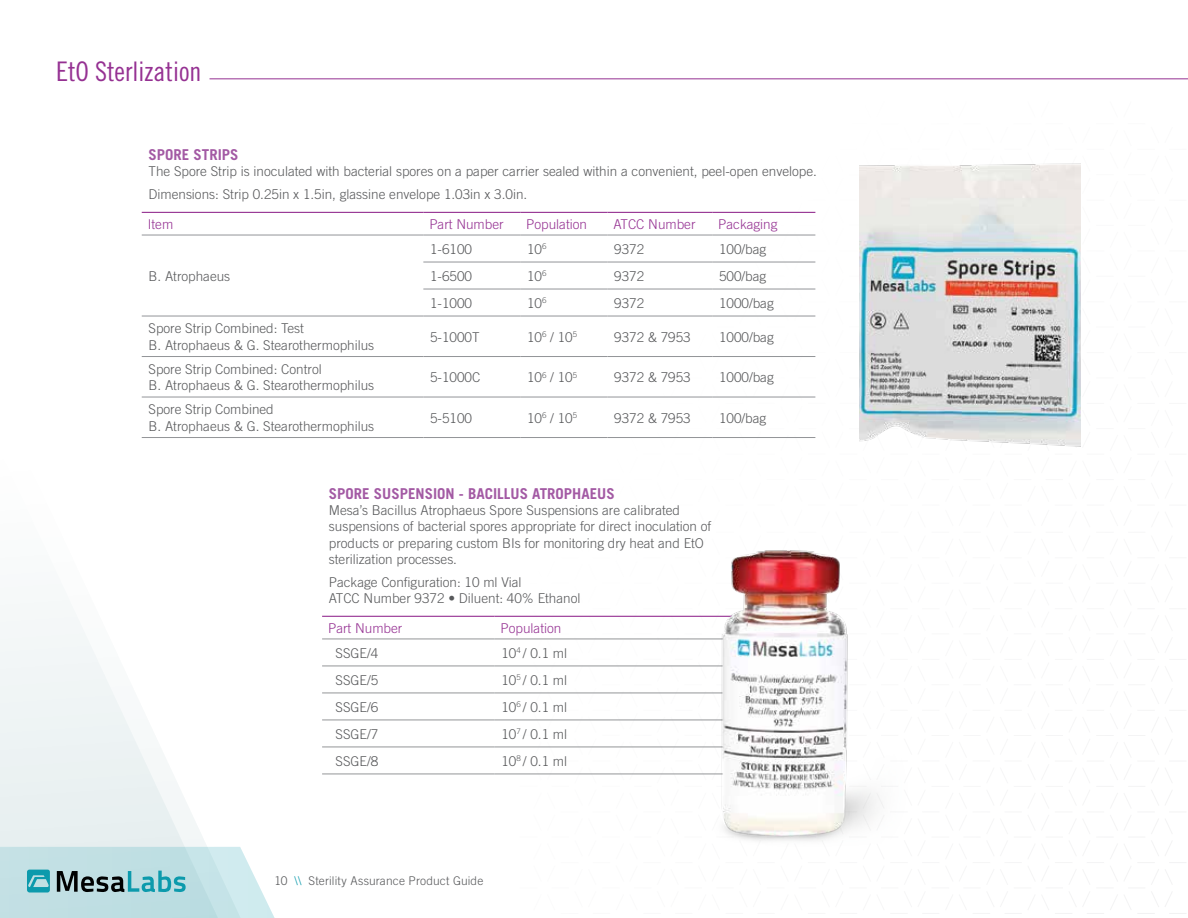
<style>
.page{position:relative;width:1188px;height:918px;background:#fff}
.page>*{position:absolute;margin:0;border:0;box-sizing:border-box;transform-origin:0 0}
.t1{font:27px "Trade Gothic Cond Eighteen";color:#953192}
.t2{font:700 15px "Trade Gothic";color:#a35aa4}
.t3{font:300 13.5px/16.2px "Trade Gothic";color:#58595b}
.t4{font:300 13.5px "Trade Gothic";color:#953192}
.t5{font:300 12px "Trade Gothic";letter-spacing:.01em;color:#58595b}
.s1{color:#0c9aac}
</style>
<div class="page">
<svg style="left:519px;top:211px;width:247px;height:79px"></svg>
<svg style="left:519px;top:304px;width:562px;height:143px"></svg>
<svg style="left:519px;top:615px;width:127px;height:159px"></svg>
<svg style="left:987px;top:726px;width:199px;height:188px"></svg>
<svg style="left:0;top:211px;width:342px;height:636px"></svg>
<svg style="left:0;top:847px;width:275px;height:71px;background:#b7d8dc"></svg>
<img style="left:860px;top:163px;width:220px;height:284px">
<hr style="left:322px;top:616px;width:173px;height:1px;background:#953192">
<hr style="left:495px;top:616px;width:325px;height:1px;background:#953192">
<hr style="left:322px;top:639px;width:173px;height:1px;background:#939598">
<hr style="left:495px;top:639px;width:325px;height:1px;background:#939598">
<hr style="left:322px;top:666px;width:173px;height:1px;background:#939598">
<hr style="left:495px;top:666px;width:325px;height:1px;background:#939598">
<hr style="left:322px;top:693px;width:173px;height:1px;background:#939598">
<hr style="left:495px;top:693px;width:325px;height:1px;background:#939598">
<hr style="left:322px;top:720px;width:173px;height:1px;background:#939598">
<hr style="left:495px;top:720px;width:325px;height:1px;background:#939598">
<hr style="left:322px;top:747px;width:173px;height:1px;background:#939598">
<hr style="left:495px;top:747px;width:325px;height:1px;background:#939598">
<hr style="left:322px;top:774px;width:173px;height:1px;background:#939598">
<hr style="left:495px;top:774px;width:325px;height:1px;background:#939598">
<hr style="left:142px;top:212px;width:281px;height:1px;background:#953192">
<hr style="left:423px;top:212px;width:97px;height:1px;background:#953192">
<hr style="left:520px;top:212px;width:87px;height:1px;background:#953192">
<hr style="left:608px;top:212px;width:104px;height:1px;background:#953192">
<hr style="left:712px;top:212px;width:103px;height:1px;background:#953192">
<hr style="left:142px;top:235px;width:281px;height:1px;background:#939598">
<hr style="left:423px;top:235px;width:97px;height:1px;background:#939598">
<hr style="left:520px;top:235px;width:87px;height:1px;background:#939598">
<hr style="left:608px;top:235px;width:104px;height:1px;background:#939598">
<hr style="left:712px;top:235px;width:103px;height:1px;background:#939598">
<hr style="left:423px;top:262px;width:97px;height:1px;background:#939598">
<hr style="left:520px;top:262px;width:87px;height:1px;background:#939598">
<hr style="left:608px;top:262px;width:104px;height:1px;background:#939598">
<hr style="left:712px;top:262px;width:103px;height:1px;background:#939598">
<hr style="left:423px;top:289px;width:97px;height:1px;background:#939598">
<hr style="left:520px;top:289px;width:87px;height:1px;background:#939598">
<hr style="left:608px;top:289px;width:104px;height:1px;background:#939598">
<hr style="left:712px;top:289px;width:103px;height:1px;background:#939598">
<hr style="left:142px;top:316px;width:281px;height:1px;background:#939598">
<hr style="left:423px;top:316px;width:97px;height:1px;background:#939598">
<hr style="left:520px;top:316px;width:87px;height:1px;background:#939598">
<hr style="left:608px;top:316px;width:104px;height:1px;background:#939598">
<hr style="left:712px;top:316px;width:103px;height:1px;background:#939598">
<hr style="left:142px;top:356px;width:281px;height:1px;background:#939598">
<hr style="left:423px;top:356px;width:97px;height:1px;background:#939598">
<hr style="left:520px;top:356px;width:87px;height:1px;background:#939598">
<hr style="left:608px;top:356px;width:104px;height:1px;background:#939598">
<hr style="left:712px;top:356px;width:103px;height:1px;background:#939598">
<hr style="left:142px;top:397px;width:281px;height:1px;background:#939598">
<hr style="left:423px;top:397px;width:97px;height:1px;background:#939598">
<hr style="left:520px;top:397px;width:87px;height:1px;background:#939598">
<hr style="left:608px;top:397px;width:104px;height:1px;background:#939598">
<hr style="left:712px;top:397px;width:103px;height:1px;background:#939598">
<hr style="left:142px;top:437px;width:281px;height:1px;background:#939598">
<hr style="left:423px;top:437px;width:97px;height:1px;background:#939598">
<hr style="left:520px;top:437px;width:87px;height:1px;background:#939598">
<hr style="left:608px;top:437px;width:104px;height:1px;background:#939598">
<hr style="left:712px;top:437px;width:103px;height:1px;background:#939598">
<hr style="left:210px;top:78px;width:978px;height:1px;background:#953192">
<img style="left:646px;top:550px;width:240px;height:292px">
<h1 class="t1" style="left:56px;top:55px;width:147px">EtO Sterlization</h1>
<p class="t2" style="left:148px;top:145px;width:92px">SPORE STRIPS</p>
<p class="t3" style="left:148px;top:160px;width:670px;line-height:23px">The Spore Strip is inoculated with bacterial spores on a paper carrier sealed within a convenient, peel-open envelope.<br>Dimensions: Strip 0.25in x 1.5in, glassine envelope 1.03in x 3.0in.</p>
<p class="t4" style="left:148px;top:216px;width:27px">Item</p>
<p class="t4" style="left:429px;top:216px;width:76px">Part Number</p>
<p class="t4" style="left:526px;top:216px;width:62px">Population</p>
<p class="t4" style="left:614px;top:216px;width:84px">ATCC Number</p>
<p class="t4" style="left:718px;top:216px;width:61px">Packaging</p>
<p class="t3" style="left:149px;top:268px;width:83px">B. Atrophaeus</p>
<p class="t3" style="left:430px;top:241px;width:44px">1-6100</p>
<p class="t3" style="left:527px;top:241px;width:21px">10<sup>6</sup></p>
<p class="t3" style="left:614px;top:241px;width:32px">9372</p>
<p class="t3" style="left:719px;top:241px;width:49px">100/bag</p>
<p class="t3" style="left:430px;top:268px;width:44px">1-6500</p>
<p class="t3" style="left:527px;top:268px;width:21px">10<sup>6</sup></p>
<p class="t3" style="left:614px;top:268px;width:32px">9372</p>
<p class="t3" style="left:719px;top:268px;width:49px">500/bag</p>
<p class="t3" style="left:430px;top:295px;width:44px">1-1000</p>
<p class="t3" style="left:527px;top:295px;width:21px">10<sup>6</sup></p>
<p class="t3" style="left:614px;top:295px;width:32px">9372</p>
<p class="t3" style="left:719px;top:295px;width:56px">1000/bag</p>
<p class="t3" style="left:148px;top:320px;width:227px">Spore Strip Combined: Test<br>B. Atrophaeus &amp; G. Stearothermophilus</p>
<p class="t3" style="left:430px;top:329px;width:51px">5-1000T</p>
<p class="t3" style="left:527px;top:329px;width:52px">10<sup>6</sup> / 10<sup>5</sup></p>
<p class="t3" style="left:614px;top:329px;width:78px">9372 &amp; 7953</p>
<p class="t3" style="left:719px;top:329px;width:56px">1000/bag</p>
<p class="t3" style="left:148px;top:361px;width:227px">Spore Strip Combined: Control<br>B. Atrophaeus &amp; G. Stearothermophilus</p>
<p class="t3" style="left:430px;top:369px;width:52px">5-1000C</p>
<p class="t3" style="left:527px;top:369px;width:52px">10<sup>6</sup> / 10<sup>5</sup></p>
<p class="t3" style="left:614px;top:369px;width:78px">9372 &amp; 7953</p>
<p class="t3" style="left:719px;top:369px;width:56px">1000/bag</p>
<p class="t3" style="left:148px;top:401px;width:227px">Spore Strip Combined<br>B. Atrophaeus &amp; G. Stearothermophilus</p>
<p class="t3" style="left:430px;top:410px;width:44px">5-5100</p>
<p class="t3" style="left:527px;top:410px;width:52px">10<sup>6</sup> / 10<sup>5</sup></p>
<p class="t3" style="left:614px;top:410px;width:78px">9372 &amp; 7953</p>
<p class="t3" style="left:719px;top:410px;width:49px">100/bag</p>
<p class="t2" style="left:329px;top:484px;width:287px">SPORE SUSPENSION - BACILLUS ATROPHAEUS</p>
<p class="t3" style="left:329px;top:502px;width:384px">Mesa’s Bacillus Atrophaeus Spore Suspensions are calibrated suspensions of bacterial spores appropriate for direct inoculation of products or preparing custom BIs for monitoring dry heat and EtO sterilization processes.</p>
<p class="t3" style="left:329px;top:574px;width:253px">Package Configuration: 10 ml Vial<br>ATCC Number 9372 • Diluent: 40% Ethanol</p>
<p class="t4" style="left:328px;top:620px;width:76px">Part Number</p>
<p class="t4" style="left:501px;top:620px;width:62px">Population</p>
<p class="t3" style="left:336px;top:645px;width:44px">SSGE/4</p>
<p class="t3" style="left:501px;top:645px;width:67px">10<sup>4</sup> / 0.1 ml</p>
<p class="t3" style="left:336px;top:672px;width:44px">SSGE/5</p>
<p class="t3" style="left:501px;top:672px;width:67px">10<sup>5</sup> / 0.1 ml</p>
<p class="t3" style="left:336px;top:699px;width:44px">SSGE/6</p>
<p class="t3" style="left:501px;top:699px;width:67px">10<sup>6</sup> / 0.1 ml</p>
<p class="t3" style="left:336px;top:726px;width:44px">SSGE/7</p>
<p class="t3" style="left:501px;top:726px;width:67px">10<sup>7</sup> / 0.1 ml</p>
<p class="t3" style="left:336px;top:753px;width:44px">SSGE/8</p>
<p class="t3" style="left:501px;top:753px;width:67px">10<sup>8</sup> / 0.1 ml</p>
<p class="t5" style="left:274px;top:874px;width:210px">10 <span class="s1">\\</span> Sterility Assurance Product Guide</p>
</div>
